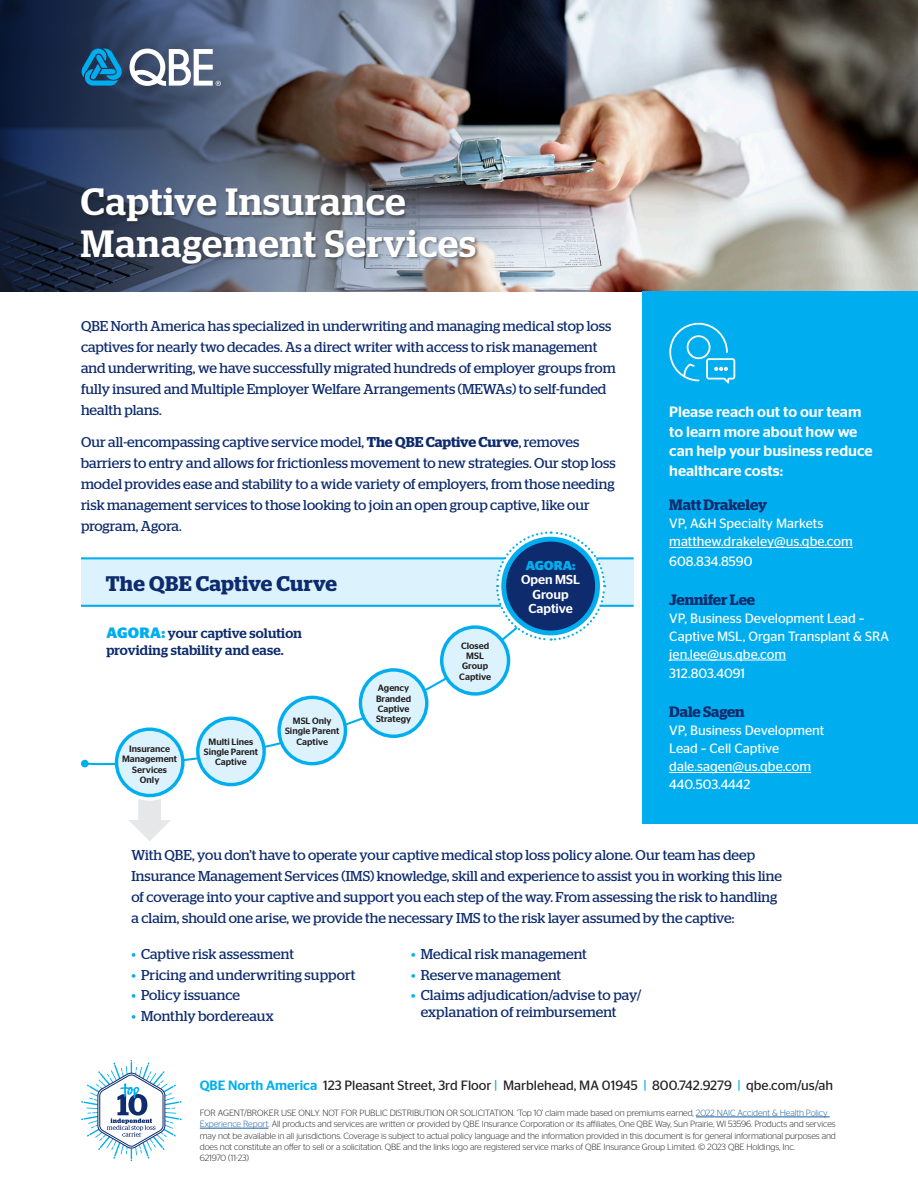
<style>
.page{position:relative;width:918px;height:1188px;background:#fff}
.page>*{position:absolute;margin:0;border:0;box-sizing:border-box;transform-origin:0 0}
.t1{font:500 37.95px/41.2px "Stag";letter-spacing:.03em;color:#fff}
.t2{font:600 21.15px "Stag";letter-spacing:.02em;color:#0d2b6d}
.t3{font:500 15px/19.5px "Stag Sans";color:#fff}
.t4{font:600 15px "Stag";color:#0d2b6d}
.t5{font:14.25px/21px "Stag";letter-spacing:.005em;color:#0d2b6d}
.t6{font:500 13.65px/17.4px "Stag";letter-spacing:.01em;color:#0d2b6d}
.t7{font:13.5px/18px "Stag Sans";color:#fff}
.Body_Copy{font:13.5px "Stag Sans";color:#231f20}
.t8{font:500 12.9px/14.5px "Stag Sans";color:#fff;text-align:center}
.t9{font:500 9.15px/10.4px "Stag Sans";color:#231f20;text-align:center}
.Body_Copy-2{font:300 9px/11.2px "Stag Sans";letter-spacing:-.01em;color:#231f20}
.s1{font-weight:600}
.s2{font-family:"Stag Sans";font-weight:700;font-size:15px;color:#00aeef}
.s3{font-weight:700;color:#00aeef}
.s4{color:#00aeef}
.s5{font-weight:500;color:#00aeef}
.s6{color:#175d9e}
</style>
<div class="page">
<img style="left:498px;top:0;width:420px;height:292px">
<img style="left:0;top:0;width:498px;height:292px">
<svg style="left:82px;top:45px;width:139px;height:41px"></svg>
<div style="left:81px;top:188px;width:398px;height:79px;background:#231f20;opacity:.49"></div>
<svg style="left:84px;top:626px;width:427px;height:140px"></svg>
<div style="left:81px;top:760px;width:8px;height:7px;background:#00aeef;border-radius:50%"></div>
<div style="left:116px;top:729px;width:67px;height:67px;background:#dcf2fc;border-radius:50%"></div>
<div style="left:115px;top:728px;width:70px;height:69px;border:3px solid #00aeef;border-radius:50%"></div>
<div style="left:279px;top:697px;width:66px;height:67px;background:#dcf2fc;border-radius:50%"></div>
<div style="left:277px;top:696px;width:70px;height:69px;border:3px solid #00aeef;border-radius:50%"></div>
<div style="left:198px;top:718px;width:66px;height:67px;background:#dcf2fc;border-radius:50%"></div>
<div style="left:196px;top:717px;width:70px;height:69px;border:3px solid #00aeef;border-radius:50%"></div>
<div style="left:360px;top:670px;width:67px;height:66px;background:#dcf2fc;border-radius:50%"></div>
<div style="left:359px;top:668px;width:69px;height:70px;border:3px solid #00aeef;border-radius:50%"></div>
<div style="left:442px;top:627px;width:67px;height:67px;background:#dcf2fc;border-radius:50%"></div>
<div style="left:440px;top:625px;width:70px;height:71px;border:3px solid #00aeef;border-radius:50%"></div>
<div style="left:81px;top:558px;width:553px;height:49px;background:#dcf2fc"></div>
<hr style="left:81px;top:557px;width:553px;height:2px;background:#00aeef">
<hr style="left:81px;top:605px;width:553px;height:2px;background:#00aeef">
<svg style="left:495px;top:531px;width:111px;height:111px"></svg>
<div style="left:504px;top:539px;width:94px;height:94px;background:#0d2b6d;border-radius:50%"></div>
<div style="left:501px;top:537px;width:99px;height:98px;border:5px solid #00aeef;border-radius:50%"></div>
<hr style="left:696px;top:1117px;width:134px;height:1px;background:#175d9e">
<hr style="left:200px;top:1128px;width:68px;height:1px;background:#175d9e">
<svg style="left:81px;top:1060px;width:101px;height:101px"></svg>
<div style="left:643px;top:292px;width:275px;height:532px;background:#00aeef"></div>
<hr style="left:669px;top:547px;width:184px;height:1px;background:#fff">
<hr style="left:669px;top:660px;width:117px;height:1px;background:#fff">
<hr style="left:669px;top:772px;width:142px;height:1px;background:#fff">
<svg style="left:669px;top:323px;width:66px;height:60px"></svg>
<svg style="left:129px;top:799px;width:42px;height:42px"></svg>
<p class="t1" style="left:81px;top:181px;width:397px">Captive Insurance<br>Management Services</p>
<p class="t5" style="left:81px;top:315px;width:536px">QBE North America has specialized in underwriting and managing medical stop loss captives for nearly two decades. As a direct writer with access to risk management and underwriting, we have successfully migrated hundreds of employer groups from fully insured and Multiple Employer Welfare Arrangements (MEWAs) to self-funded health plans.</p>
<p class="t5" style="left:81px;top:431px;width:536px">Our all-encompassing captive service model, <span class="s1">The QBE Captive Curve</span>, removes barriers to entry and allows for frictionless movement to new strategies. Our stop loss model provides ease and stability to a wide variety of employers, from those needing risk management services to those looking to join an open group captive, like our program, Agora.</p>
<p class="t2" style="left:106px;top:571px;width:233px">The QBE Captive Curve</p>
<p class="t6" style="left:106px;top:624px;width:197px"><span class="s2">AGORA:</span> your captive solution providing stability and ease.</p>
<p class="t9" style="left:122px;top:744px;width:57px">Insurance<br>Management<br>Services<br>Only</p>
<p class="t9" style="left:285px;top:716px;width:56px">MSL Only<br>Single Parent</p>
<p class="t9" style="left:209px;top:737px;width:46px">Multi Lines</p>
<p class="t9" style="left:297px;top:736px;width:33px">Captive</p>
<p class="t9" style="left:204px;top:747px;width:56px">Single Parent<br>Captive</p>
<p class="t9" style="left:376px;top:683px;width:37px;text-align:left">Agency<br>Branded<br>Captive<br>Strategy</p>
<p class="t9" style="left:459px;top:640px;width:33px">Closed<br>MSL<br>Group<br>Captive</p>
<p class="t8" style="left:521px;top:558px;width:60px"><span class="s3">AGORA:<br></span>Open MSL<br>Group<br>Captive</p>
<p class="t3" style="left:669px;top:402px;width:205px">Please reach out to our team to learn more about how we can help your business reduce healthcare costs:</p>
<p class="t4" style="left:669px;top:496px;width:99px">Matt Drakeley</p>
<p class="t7" style="left:669px;top:514px;width:156px">VP, A&amp;H Specialty Markets</p>
<p class="t7" style="left:669px;top:532px;width:185px;line-height:19.5px">matthew.drakeley@us.qbe.com<br>608.834.8590</p>
<p class="t4" style="left:669px;top:591px;width:87px">Jennifer Lee</p>
<p class="t7" style="left:669px;top:609px;width:221px">VP, Business Development Lead –<br>Captive MSL, Organ Transplant &amp; SRA jen.lee@us.qbe.com</p>
<p class="t7" style="left:669px;top:664px;width:77px">312.803.4091</p>
<p class="t4" style="left:669px;top:703px;width:77px">Dale Sagen</p>
<p class="t7" style="left:669px;top:721px;width:156px">VP, Business Development<br>Lead – Cell Captive dale.sagen@us.qbe.com<br>440.503.4442</p>
<p class="t5" style="left:131px;top:844px;width:652px">With QBE, you don’t have to operate your captive medical stop loss policy alone. Our team has deep Insurance Management Services (IMS) knowledge, skill and experience to assist you in working this line of coverage into your captive and support you each step of the way. From assessing the risk to handling a claim, should one arise, we provide the necessary IMS to the risk layer assumed by the captive:</p>
<p class="t5" style="left:131px;top:943px;width:164px"><span class="s4">•</span> Captive risk assessment</p>
<p class="t5" style="left:131px;top:964px;width:225px"><span class="s4">•</span> Pricing and underwriting support</p>
<p class="t5" style="left:131px;top:985px;width:110px"><span class="s4">•</span> Policy issuance</p>
<p class="t5" style="left:131px;top:1006px;width:144px"><span class="s4">•</span> Monthly bordereaux</p>
<p class="t5" style="left:411px;top:943px;width:177px"><span class="s4">•</span> Medical risk management</p>
<p class="t5" style="left:411px;top:964px;width:152px"><span class="s4">•</span> Reserve management</p>
<p class="t5" style="left:421px;top:987px;width:222px;line-height:16.5px;text-indent:-10px"><span class="s4">•</span> Claims adjudication/advise to pay/ explanation of reimbursement</p>
<p class="Body_Copy" style="left:200px;top:1077px;width:635px"><span class="s5">QBE North America</span> 123 Pleasant Street, 3rd Floor <span class="s4">|</span> Marblehead, MA 01945 <span class="s4">|</span> 800.742.9279 <span class="s4">|</span> qbe.com/us/ah</p>
<p class="Body_Copy-2" style="left:200px;top:1107px;width:638px">FOR AGENT/BROKER USE ONLY. NOT FOR PUBLIC DISTRIBUTION OR SOLICITATION. ‘Top 10’ claim made based on premiums earned, <span class="s6">2022 NAIC Accident &amp; Health Policy Experience Report</span>. All products and services are written or provided by QBE Insurance Corporation or its affiliates, One QBE Way, Sun Prairie, WI 53596. Products and services may not be available in all jurisdictions. Coverage is subject to actual policy language and the information provided in this document is for general informational purposes and does not constitute an offer to sell or a solicitation. QBE and the links logo are registered service marks of QBE Insurance Group Limited. © 2023 QBE Holdings, Inc.<br>621970 (11-23)</p>
</div>
